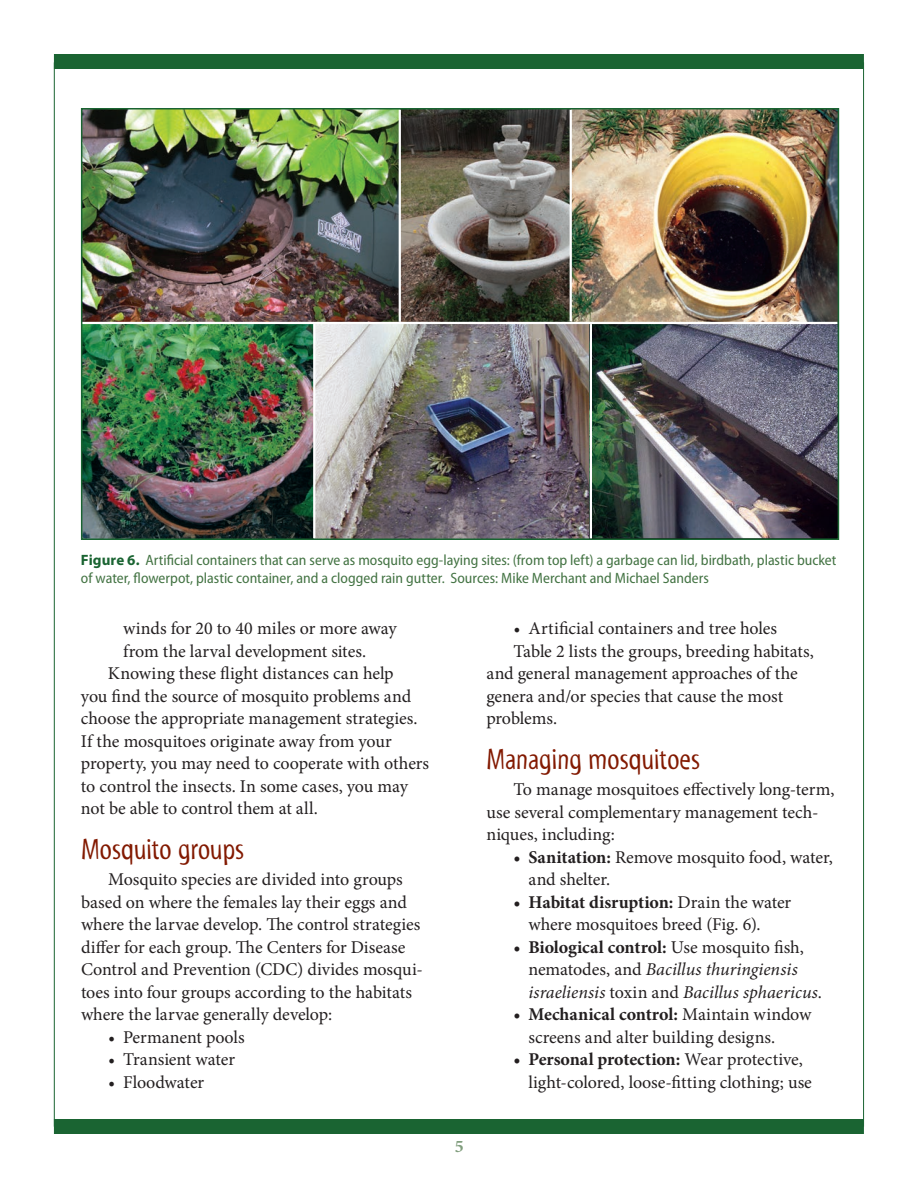
<style>
.page{position:relative;width:918px;height:1188px;background:#fff}
.page>*{position:absolute;margin:0;border:0;box-sizing:border-box;transform-origin:0 0}
.t1{font:30px "Myriad Tilt";color:#821901}
.t2{font:18px/22.5px "Minion Pro";letter-spacing:-.005em;color:#231f20}
.t3{font:italic 18px/22.5px "Minion Pro";letter-spacing:.005em;color:#231f20}
.t4{font:700 18px "Minion Pro";color:#577e53}
.t5{font:semi-condensed 15px/18px "Myriad Pro";color:#437343}
.s1{font-weight:700;font-stretch:normal;color:#1a6432}
.s2{font-style:italic}
.s3{font-weight:700}
.s4{font-weight:700;font-style:normal}
.s5{font-style:normal}
</style>
<div class="page">
<div style="left:54px;top:54px;width:810px;height:15px;background:#1a6432"></div>
<div style="left:54px;top:1119px;width:810px;height:15px;background:#1a6432"></div>
<img style="left:84px;top:111px;width:315px;height:211px">
<img style="left:401px;top:111px;width:170px;height:211px">
<img style="left:571px;top:111px;width:265px;height:211px">
<img style="left:84px;top:324px;width:752px;height:213px">
<hr style="left:570px;top:110px;width:2px;height:211px;background:#fff">
<hr style="left:313px;top:323px;width:2px;height:215px;background:#fff">
<hr style="left:590px;top:324px;width:2px;height:215px;background:#fff">
<div style="left:81px;top:108px;width:758px;height:432px;border:2px solid #1a6432"></div>
<p class="t5" style="left:81px;top:552px;width:757px"><span class="s1">Figure 6.</span> Artificial containers that can serve as mosquito egg-laying sites: (from top left) a garbage can lid, birdbath, plastic bucket of water, flowerpot, plastic container, and a clogged rain gutter. Sources: Mike Merchant and Michael Sanders</p>
<p class="t2" style="left:123px;top:617px;width:275px">winds for 20 to 40 miles or more away</p>
<p class="t2" style="left:123px;top:640px;width:245px">from the larval development sites.</p>
<p class="t2" style="left:108px;top:662px;width:287px">Knowing these flight distances can help</p>
<p class="t2" style="left:81px;top:685px;width:332px">you find the source of mosquito problems and</p>
<p class="t2" style="left:81px;top:707px;width:338px">choose the appropriate management strategies.</p>
<p class="t2" style="left:81px;top:730px;width:312px">If the mosquitoes originate away from your</p>
<p class="t2" style="left:81px;top:752px;width:350px">property, you may need to cooperate with others</p>
<p class="t2" style="left:81px;top:775px;width:328px">to control the insects. In some cases, you may</p>
<p class="t2" style="left:81px;top:797px;width:238px">not be able to control them at all.</p>
<h1 class="t1" style="left:81px;top:833px;width:165px">Mosquito groups</h1>
<p class="t2" style="left:81px;top:868px;width:343px;text-indent:27px">Mosquito species are divided into groups based on where the females lay their eggs and where the larvae develop. The control strategies differ for each group. The Centers for Disease Control and Prevention (CDC) divides mosqui&shy;toes into four groups according to the habitats where the larvae generally develop:</p>
<p class="t2" style="left:108px;top:1026px;width:138px"><span class="s2">•</span> Permanent pools</p>
<p class="t2" style="left:108px;top:1048px;width:129px"><span class="s2">•</span> Transient water</p>
<p class="t2" style="left:108px;top:1071px;width:98px"><span class="s2">•</span> Floodwater</p>
<p class="t4" style="left:454px;top:1134px;width:10px">5</p>
<p class="t2" style="left:513px;top:617px;width:265px"><span class="s2">•</span> Artificial containers and tree holes</p>
<p class="t2" style="left:513px;top:640px;width:302px">Table 2 lists the groups, breeding habitats,</p>
<p class="t2" style="left:486px;top:662px;width:313px">and general management approaches of the</p>
<p class="t2" style="left:486px;top:685px;width:298px">genera and/or species that cause the most</p>
<p class="t2" style="left:486px;top:707px;width:72px">problems.</p>
<h1 class="t1" style="left:486px;top:743px;width:215px">Managing mosquitoes</h1>
<p class="t2" style="left:486px;top:778px;width:350px;text-indent:27px">To manage mosquitoes effectively long-term, use several complementary management tech&shy;niques, including:</p>
<p class="t2" style="left:528px;top:846px;width:306px;text-indent:-15px"><span class="s3">• Sanitation:</span> Remove mosquito food, water, and shelter.</p>
<p class="t2" style="left:528px;top:891px;width:264px;text-indent:-15px"><span class="s3">• Habitat disruption:</span> Drain the water where mosquitoes breed (Fig. 6).</p>
<p class="t3" style="left:528px;top:936px;width:295px;text-indent:-15px"><span class="s4">• Biological control:</span> <span class="s5">Use mosquito fish, nematodes, and</span> Bacillus thuringiensis israeliensis <span class="s5">toxin and</span> Bacillus sphaericus<span class="s5">.</span></p>
<p class="t2" style="left:528px;top:1003px;width:284px;text-indent:-15px"><span class="s3">• Mechanical control:</span> Maintain window screens and alter building designs.</p>
<p class="t2" style="left:528px;top:1048px;width:285px;text-indent:-15px"><span class="s3">• Personal protection:</span> Wear protective, light-colored, loose-fitting clothing; use</p>
</div>
